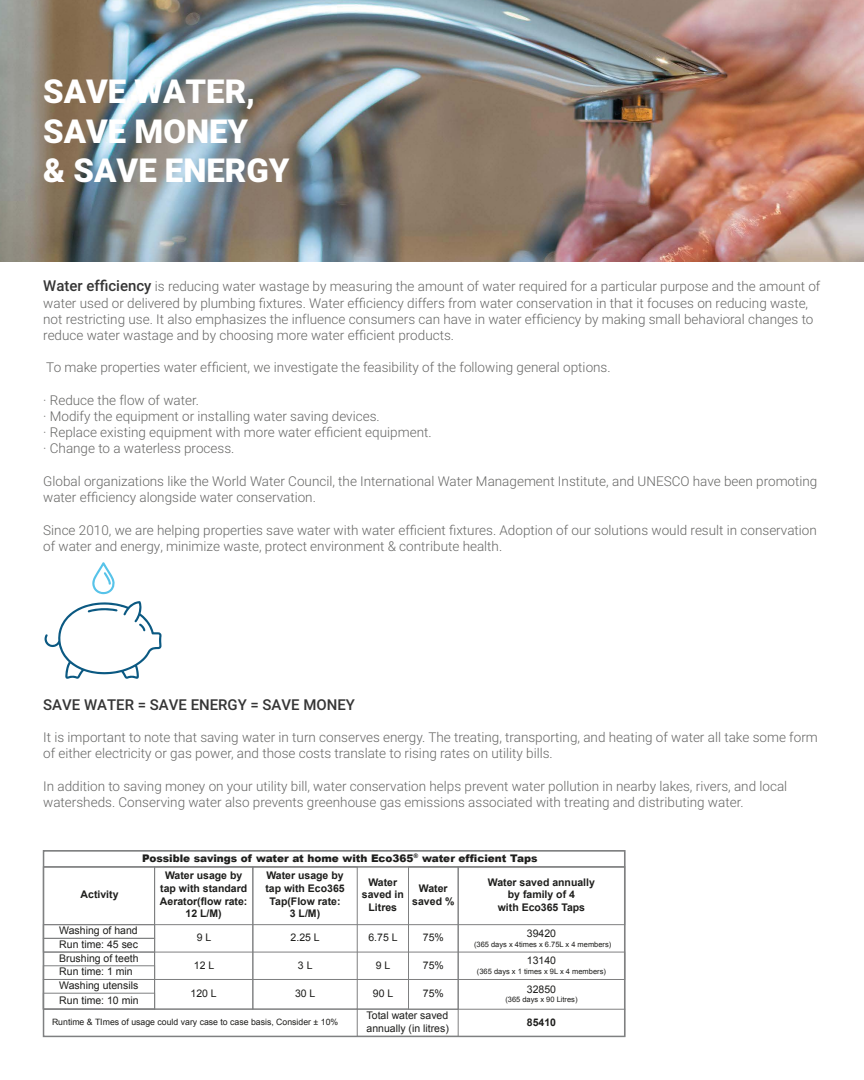
<style>
.page{position:relative;width:864px;height:1080px;background:#fff}
.page>*{position:absolute;margin:0;border:0;box-sizing:border-box;transform-origin:0 0}
.t1{font:900 33px/39.6px "Roboto";color:#fff}
.t2{font:500 15px "Roboto";color:#353535}
.t3{font:300 13.5px/16.2px "Roboto";color:#666665}
.t4{font:700 10.5px/12.6px "Arial";color:#1e1e1c;text-align:center}
.t5{font:10.5px/13.6px "Arial";color:#1e1e1c}
.t6{font:900 10.5px "Arial";color:#1e1e1c}
.t7{font:8.7px "Arial";color:#1e1e1c}
.t8{font:7.5px "Arial";color:#1e1e1c}
.s1{font-weight:500;font-size:15px;color:#353535}
</style>
<div class="page">
<div style="left:43px;top:850px;width:582px;height:187px;background:#fff;border:2px solid #7f8081"></div>
<div style="left:154px;top:867px;width:99px;height:143px;border:1px solid #7f8081"></div>
<div style="left:252px;top:867px;width:106px;height:143px;border:1px solid #7f8081"></div>
<div style="left:408px;top:867px;width:51px;height:143px;border:1px solid #7f8081"></div>
<div style="left:458px;top:867px;width:167px;height:143px;border:1px solid #7f8081"></div>
<div style="left:43px;top:867px;width:582px;height:58px;border:1px solid #7f8081"></div>
<div style="left:43px;top:938px;width:112px;height:14px;border:1px solid #7f8081"></div>
<div style="left:43px;top:952px;width:582px;height:28px;border:1px solid #7f8081"></div>
<div style="left:43px;top:965px;width:112px;height:15px;border:1px solid #7f8081"></div>
<div style="left:43px;top:979px;width:366px;height:30px;border:1px solid #7f8081"></div>
<div style="left:43px;top:993px;width:112px;height:16px;border:1px solid #7f8081"></div>
<div style="left:43px;top:850px;width:582px;height:17px;border:1px solid #7f8081"></div>
<div style="left:357px;top:1009px;width:102px;height:28px;border:1px solid #7f8081"></div>
<svg style="left:44px;top:601px;width:118px;height:78px"></svg>
<svg style="left:92px;top:562px;width:23px;height:32px"></svg>
<img style="left:0;top:0;width:864px;height:262px">
<h1 class="t1" style="left:43px;top:70px;width:248px">SAVE WATER,<br>SAVE MONEY<br>&amp; SAVE ENERGY</h1>
<p class="t3" style="left:43px;top:278px;width:779px"><span class="s1">Water efficiency</span> is reducing water wastage by measuring the amount of water required for a particular purpose and the amount of water used or delivered by plumbing fixtures. Water efficiency differs from water conservation in that it focuses on reducing waste, not restricting use. It also emphasizes the influence consumers can have in water efficiency by making small behavioral changes to reduce water wastage and by choosing more water efficient products.</p>
<p class="t3" style="left:46px;top:359px;width:566px">To make properties water efficient, we investigate the feasibility of the following general options.</p>
<p class="t3" style="left:43px;top:391px;width:390px">· Reduce the flow of water.<br>· Modify the equipment or installing water saving devices.<br>· Replace existing equipment with more water efficient equipment. · Change to a waterless process.</p>
<p class="t3" style="left:43px;top:472px;width:776px">Global organizations like the World Water Council, the International Water Management Institute, and UNESCO have been promoting water efficiency alongside water conservation.</p>
<p class="t3" style="left:43px;top:521px;width:775px">Since 2010, we are helping properties save water with water efficient fixtures. Adoption of our solutions would result in conservation of water and energy, minimize waste, protect environment &amp; contribute health.</p>
<p class="t2" style="left:43px;top:694px;width:313px">SAVE WATER = SAVE ENERGY = SAVE MONEY</p>
<p class="t3" style="left:43px;top:729px;width:776px">It is important to note that saving water in turn conserves energy. The treating, transporting, and heating of water all take some form of either electricity or gas power, and those costs translate to rising rates on utility bills.</p>
<p class="t3" style="left:43px;top:777px;width:746px">In addition to saving money on your utility bill, water conservation helps prevent water pollution in nearby lakes, rivers, and local watersheds. Conserving water also prevents greenhouse gas emissions associated with treating and distributing water.</p>
<p class="t6" style="left:142px;top:850px;width:397px">Possible savings of water at home with Eco365<sup>®</sup> water efficient Taps</p>
<p class="t4" style="left:160px;top:870px;width:89px">Water usage by tap with standard<br>Aerator(flow rate:<br>12 L/M)</p>
<p class="t4" style="left:265px;top:870px;width:81px">Water usage by tap with Eco365<br>Tap(Flow rate:<br>3 L/M)</p>
<p class="t4" style="left:362px;top:876px;width:44px">Water saved in<br>Litres</p>
<p class="t4" style="left:412px;top:882px;width:44px">Water saved %</p>
<p class="t4" style="left:488px;top:876px;width:108px">Water saved annually by family of 4<br>with Eco365 Taps</p>
<p class="t4" style="left:81px;top:888px;width:39px">Activity</p>
<p class="t5" style="left:59px;top:924px;width:81px">Washing of hand<br>Run time: 45 sec<br>Brushing of teeth<br>Run time: 1 min<br>Washing utensils</p>
<p class="t5" style="left:59px;top:993px;width:81px">Run time: 10 min</p>
<p class="t7" style="left:52px;top:1016px;width:288px">Runtime &amp; TImes of usage could vary case to case basis, Consider ± 10%</p>
<p class="t5" style="left:527px;top:926px;width:31px">39420</p>
<p class="t8" style="left:474px;top:939px;width:139px">(365 days x 4times x 6.75L x 4 members)</p>
<p class="t8" style="left:477px;top:966px;width:130px">(365 days x 1 times x 9L x 4 members)</p>
<p class="t5" style="left:368px;top:930px;width:31px">6.75 L</p>
<p class="t5" style="left:423px;top:931px;width:23px">75%</p>
<p class="t5" style="left:197px;top:931px;width:16px">9 L</p>
<p class="t5" style="left:194px;top:958px;width:22px">12 L</p>
<p class="t5" style="left:191px;top:986px;width:28px">120 L</p>
<p class="t5" style="left:291px;top:931px;width:31px">2.25 L</p>
<p class="t5" style="left:298px;top:958px;width:16px">3 L</p>
<p class="t5" style="left:295px;top:986px;width:22px">30 L</p>
<p class="t5" style="left:527px;top:954px;width:31px">13140</p>
<p class="t8" style="left:505px;top:994px;width:74px">(365 days x 90 Litres)</p>
<p class="t5" style="left:423px;top:958px;width:23px">75%</p>
<p class="t5" style="left:376px;top:958px;width:16px">9 L</p>
<p class="t5" style="left:367px;top:982px;width:83px;line-height:22.2px;text-indent:6px">90 L<br>Total water saved</p>
<p class="t5" style="left:367px;top:1021px;width:84px">annually (in litres)</p>
<p class="t5" style="left:527px;top:982px;width:31px">32850</p>
<p class="t4" style="left:527px;top:1016px;width:31px">85410</p>
<p class="t5" style="left:423px;top:986px;width:23px">75%</p>
</div>
